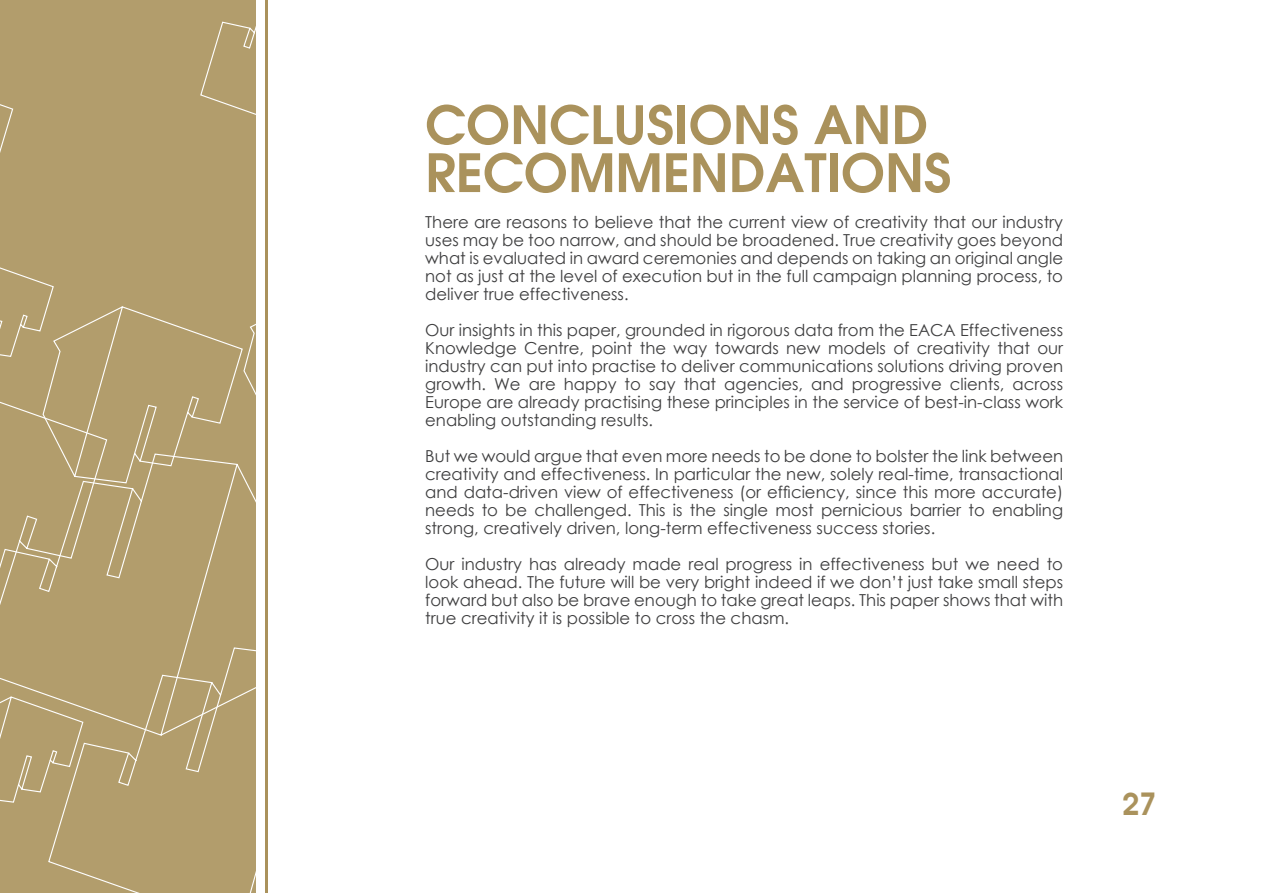
<style>
.page{position:relative;width:1263px;height:893px;background:#fff}
.page>*{position:absolute;margin:0;border:0;box-sizing:border-box;transform-origin:0 0}
.t1{font:600 52.5px/48px "Avant Garde";color:#aa925c}
.t2{font:600 30px "Avant Garde";color:#aa925c}
.t3{font:16.5px/18px "Century Gothic";color:#3e3e3f;text-align:justify}
</style>
<div class="page">
<div style="left:0;top:0;width:256px;height:893px;background:#b29d6c"></div>
<svg style="left:0;top:104px;width:14px;height:49px"></svg>
<svg style="left:200px;top:0;width:68px;height:138px"></svg>
<svg style="left:0;top:260px;width:268px;height:633px"></svg>
<hr style="left:265px;top:1px;width:2px;height:892px;background:#aa925c">
<h1 class="t1" style="left:425px;top:105px;width:528px">CONCLUSIONS AND<br>RECOMMENDATIONS</h1>
<p class="t3" style="left:425px;top:213px;width:639px">There are reasons to believe that the current view of creativity that our industry uses may be too narrow, and should be broadened. True creativity goes beyond what is evaluated in award ceremonies and depends on taking an original angle not as just at the level of execution but in the full campaign planning process, to deliver true effectiveness.</p>
<p class="t3" style="left:425px;top:321px;width:639px">Our insights in this paper, grounded in rigorous data from the EACA Effectiveness Knowledge Centre, point the way towards new models of creativity that our industry can put into practise to deliver communications solutions driving proven growth. We are happy to say that agencies, and progressive clients, across Europe are already practising these principles in the service of best-in-class work enabling outstanding results.</p>
<p class="t3" style="left:425px;top:447px;width:639px">But we would argue that even more needs to be done to bolster the link between creativity and effectiveness. In particular the new, solely real-time, transactional and data-driven view of effectiveness (or efficiency, since this more accurate) needs to be challenged. This is the single most pernicious barrier to enabling strong, creatively driven, long-term effectiveness success stories.</p>
<p class="t3" style="left:425px;top:555px;width:639px">Our industry has already made real progress in effectiveness but we need to look ahead. The future will be very bright indeed if we don’t just take small steps forward but also be brave enough to take great leaps. This paper shows that with true creativity it is possible to cross the chasm.</p>
<h2 class="t2" style="left:1123px;top:791px;width:35px">27</h2>
</div>
